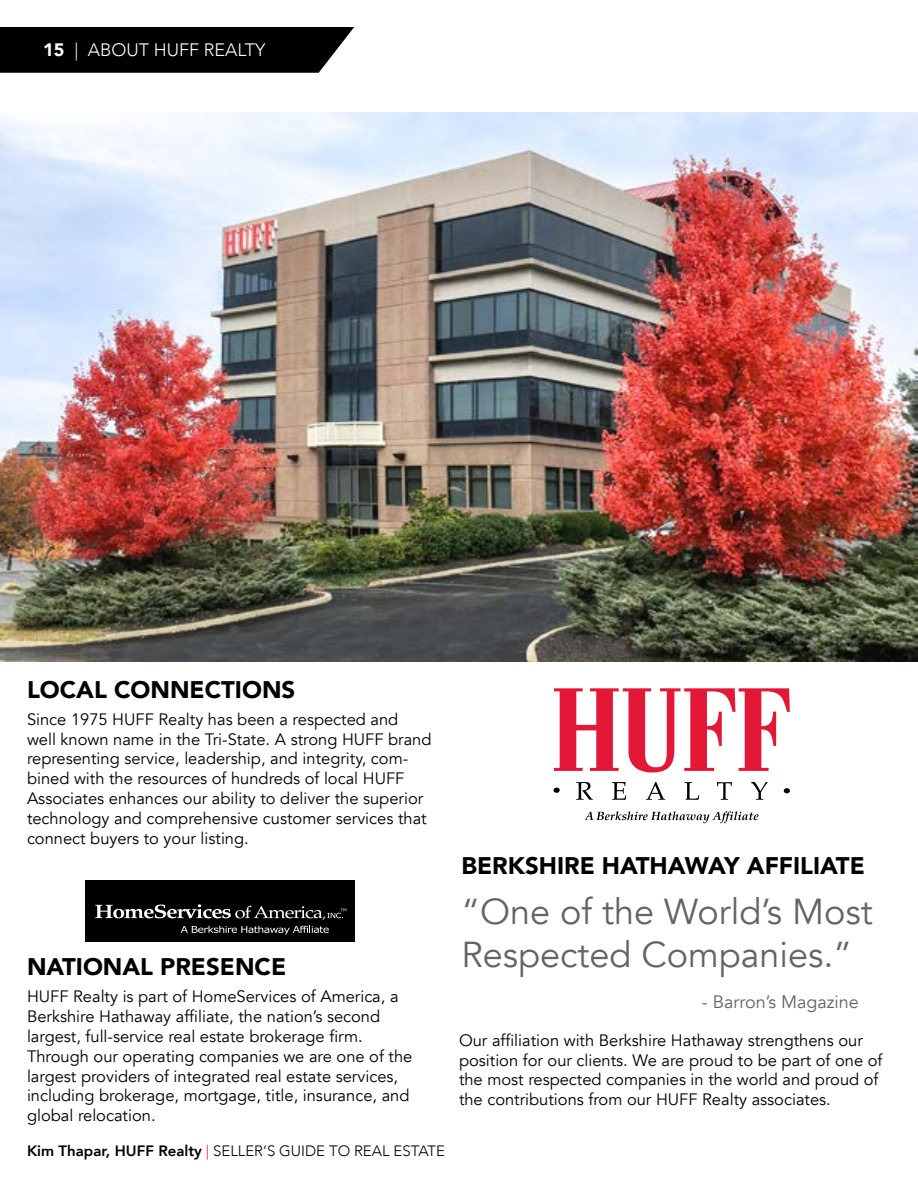
<style>
.page{position:relative;width:918px;height:1188px;background:#fff}
.page>*{position:absolute;margin:0;border:0;box-sizing:border-box;transform-origin:0 0}
.t1{font:36px/43.2px "Avenir";color:#636466}
.t2{font:900 24px "Avenir";color:#000}
.t3{font:300 18px "Avenir";color:#fff}
.t4{font:18px "Avenir";color:#636466}
.t5{font:16.5px/19.8px "Avenir";color:#000}
.t6{font:300 15px "Avenir";color:#000}
.t7{font:13.35px "Palatino";color:#fff}
.s1{font-weight:900}
.s2{font-weight:800}
.s3{color:#e31837}
</style>
<div class="page">
<div style="left:0;top:27px;width:354px;height:46px;background:#000"></div>
<img style="left:0;top:112px;width:918px;height:550px">
<div style="left:85px;top:880px;width:269px;height:62px;background:#000"></div>
<svg style="left:181px;top:926px;width:148px;height:9px"></svg>
<svg style="left:95px;top:904px;width:251px;height:14px"></svg>
<svg style="left:554px;top:688px;width:236px;height:85px"></svg>
<svg style="left:576px;top:782px;width:17px;height:18px"></svg>
<svg style="left:612px;top:782px;width:14px;height:18px"></svg>
<svg style="left:646px;top:782px;width:19px;height:18px"></svg>
<svg style="left:685px;top:782px;width:14px;height:18px"></svg>
<svg style="left:717px;top:782px;width:15px;height:18px"></svg>
<svg style="left:751px;top:782px;width:17px;height:18px"></svg>
<svg style="left:554px;top:788px;width:6px;height:5px"></svg>
<svg style="left:784px;top:788px;width:6px;height:5px"></svg>
<svg style="left:585px;top:811px;width:173px;height:12px"></svg>
<p class="t3" style="left:43px;top:39px;width:224px"><span class="s1">15</span> | ABOUT HUFF REALTY</p>
<h2 class="t2" style="left:27px;top:669px;width:270px">LOCAL CONNECTIONS</h2>
<p class="t5" style="left:27px;top:710px;width:406px">Since 1975 HUFF Realty has been a respected and<br>well known name in the Tri-State. A strong HUFF brand representing service, leadership, and integrity, com&shy;bined with the resources of hundreds of local HUFF Associates enhances our ability to deliver the superior technology and comprehensive customer services that connect buyers to your listing.</p>
<h2 class="t2" style="left:27px;top:946px;width:261px">NATIONAL PRESENCE</h2>
<p class="t7" style="left:323px;top:902px;width:5px">,</p>
<p class="t5" style="left:27px;top:987px;width:387px">HUFF Realty is part of HomeServices of America, a Berkshire Hathaway affiliate, the nation’s second largest, full-service real estate brokerage firm.<br>Through our operating companies we are one of the largest providers of integrated real estate services, including brokerage, mortgage, title, insurance, and global relocation.</p>
<p class="t6" style="left:27px;top:1142px;width:420px"><span class="s2">Kim Thapar, HUFF Realty</span> <span class="s3">|</span> SELLER’S GUIDE TO REAL ESTATE</p>
<h2 class="t2" style="left:462px;top:845px;width:405px">BERKSHIRE HATHAWAY AFFILIATE</h2>
<h1 class="t1" style="left:462px;top:891px;width:413px">“One of the World’s Most<br>Respected Companies.”</h1>
<p class="t4" style="left:702px;top:991px;width:159px">- Barron’s Magazine</p>
<p class="t5" style="left:459px;top:1031px;width:425px">Our affiliation with Berkshire Hathaway strengthens our position for our clients. We are proud to be part of one of the most respected companies in the world and proud of the contributions from our HUFF Realty associates.</p>
</div>
